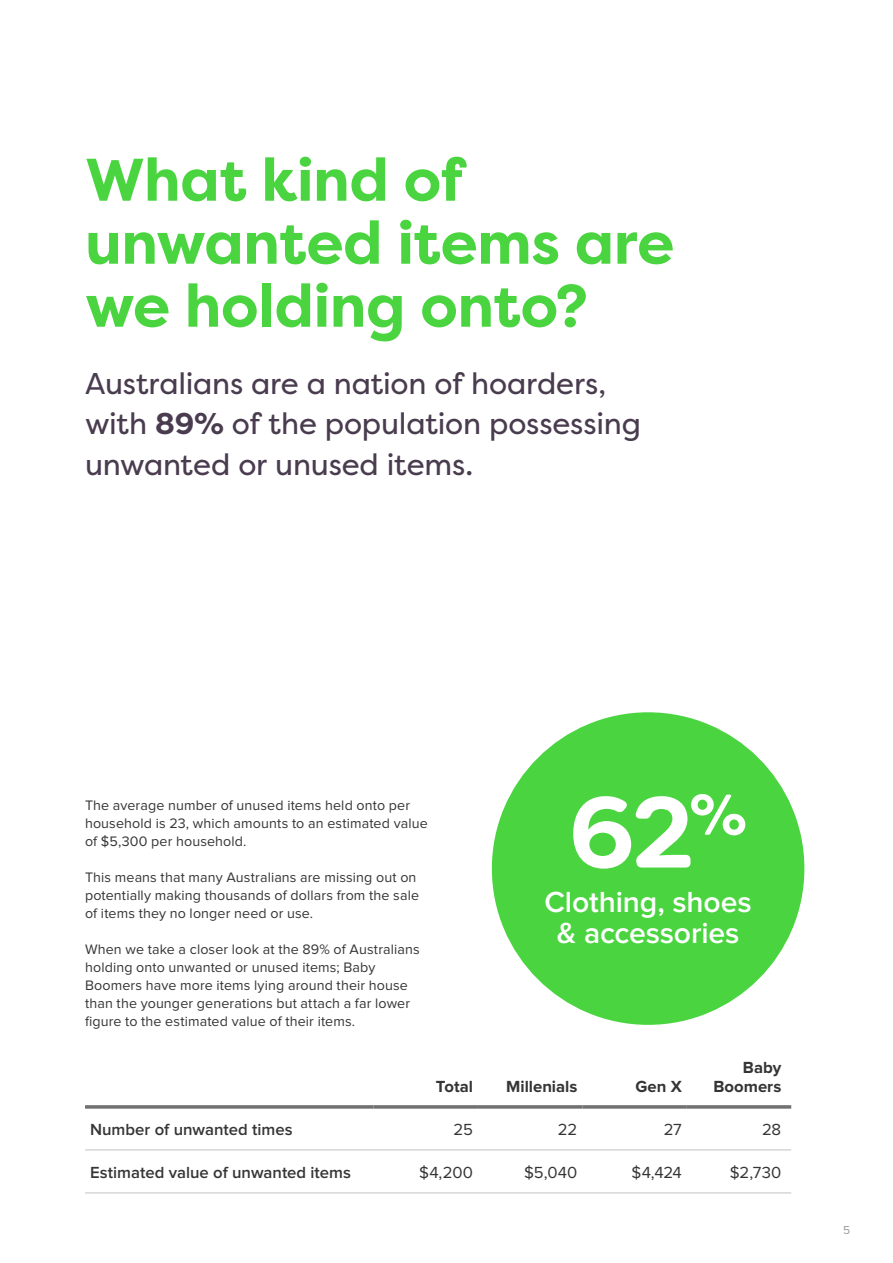
<style>
.page{position:relative;width:893px;height:1263px;background:#fff}
.page>*{position:absolute;margin:0;border:0;box-sizing:border-box;transform-origin:0 0}
.graphic-highlight{font:700 100.35px "Filson Soft";color:#fff}
.headline{font:700 60px/63px "Filson Pro";letter-spacing:-.01em;color:#4ad540}
.graphic-copy{font:600 30.15px/31.5px "Proxima Nova";letter-spacing:-.005em;color:#fff;text-align:center}
.highlight{font:30px/40.5px "Filson Pro";letter-spacing:-.005em;color:#4a3c4f}
.body{font:600 16.65px "Proxima Nova";color:#353535}
.body-2{font:16.65px "Proxima Nova";letter-spacing:-.01em;color:#353535}
.body-3{font:700 16.65px/19.4px "Proxima Nova";color:#353535;text-align:right}
.body-4{font:14.25px/18px "Proxima Nova";letter-spacing:.01em;color:#353535}
.t1{font:12px "Proxima Nova";color:#353535}
.s1{font-weight:700}
</style>
<div class="page">
<hr style="left:85px;top:1149px;width:288px;height:1px;background:#c2c2c2">
<hr style="left:373px;top:1149px;width:105px;height:1px;background:#c2c2c2">
<hr style="left:478px;top:1149px;width:104px;height:1px;background:#c2c2c2">
<hr style="left:582px;top:1149px;width:105px;height:1px;background:#c2c2c2">
<hr style="left:687px;top:1149px;width:104px;height:1px;background:#c2c2c2">
<hr style="left:85px;top:1192px;width:288px;height:1px;background:#c2c2c2">
<hr style="left:373px;top:1192px;width:105px;height:1px;background:#c2c2c2">
<hr style="left:478px;top:1192px;width:104px;height:1px;background:#c2c2c2">
<hr style="left:582px;top:1192px;width:105px;height:1px;background:#c2c2c2">
<hr style="left:687px;top:1192px;width:104px;height:1px;background:#c2c2c2">
<svg style="left:85px;top:1105px;width:288px;height:4px"></svg>
<svg style="left:373px;top:1105px;width:105px;height:4px"></svg>
<svg style="left:478px;top:1105px;width:104px;height:4px"></svg>
<svg style="left:582px;top:1105px;width:105px;height:4px"></svg>
<svg style="left:687px;top:1105px;width:104px;height:4px"></svg>
<div style="left:492px;top:712px;width:312px;height:313px;background:#4ad540;border-radius:50%"></div>
<p class="headline" style="left:85px;top:149px;width:591px">What kind of unwanted items are we holding onto?</p>
<p class="highlight" style="left:85px;top:363px;width:558px">Australians are a nation of hoarders, with <span class="s1">89%</span> of the population possessing unwanted or unused items.</p>
<p class="body-4" style="left:85px;top:797px;width:344px">The average number of unused items held onto per household is 23, which amounts to an estimated value of $5,300 per household.</p>
<p class="body-4" style="left:85px;top:869px;width:336px">This means that many Australians are missing out on potentially making thousands of dollars from the sale of items they no longer need or use.</p>
<p class="body-4" style="left:85px;top:941px;width:336px">When we take a closer look at the 89% of Australians holding onto unwanted or unused items; Baby Boomers have more items lying around their house than the younger generations but attach a far lower figure to the estimated value of their items.</p>
<p class="graphic-highlight" style="left:569px;top:768px;width:180px">62<sup>%</sup></p>
<p class="graphic-copy" style="left:545px;top:887px;width:208px">Clothing, shoes &amp; accessories</p>
<p class="body-3" style="left:436px;top:1077px;width:39px">Total</p>
<p class="body-3" style="left:506px;top:1077px;width:73px">Millenials</p>
<p class="body-3" style="left:635px;top:1077px;width:48px">Gen X</p>
<p class="body-3" style="left:713px;top:1058px;width:69px">Baby<br>Boomers</p>
<p class="body" style="left:90px;top:1122px;width:204px">Number of unwanted times</p>
<p class="body-2" style="left:454px;top:1122px;width:21px">25</p>
<p class="body-2" style="left:558px;top:1122px;width:21px">22</p>
<p class="body-2" style="left:664px;top:1122px;width:20px">27</p>
<p class="body-2" style="left:762px;top:1122px;width:21px">28</p>
<p class="body" style="left:90px;top:1165px;width:262px">Estimated value of unwanted items</p>
<p class="body-2" style="left:419px;top:1165px;width:55px">$4,200</p>
<p class="body-2" style="left:524px;top:1165px;width:55px">$5,040</p>
<p class="body-2" style="left:632px;top:1165px;width:52px">$4,424</p>
<p class="body-2" style="left:730px;top:1165px;width:53px">$2,730</p>
<p class="t1" style="left:843px;top:1224px;width:9px">5</p>
</div>
